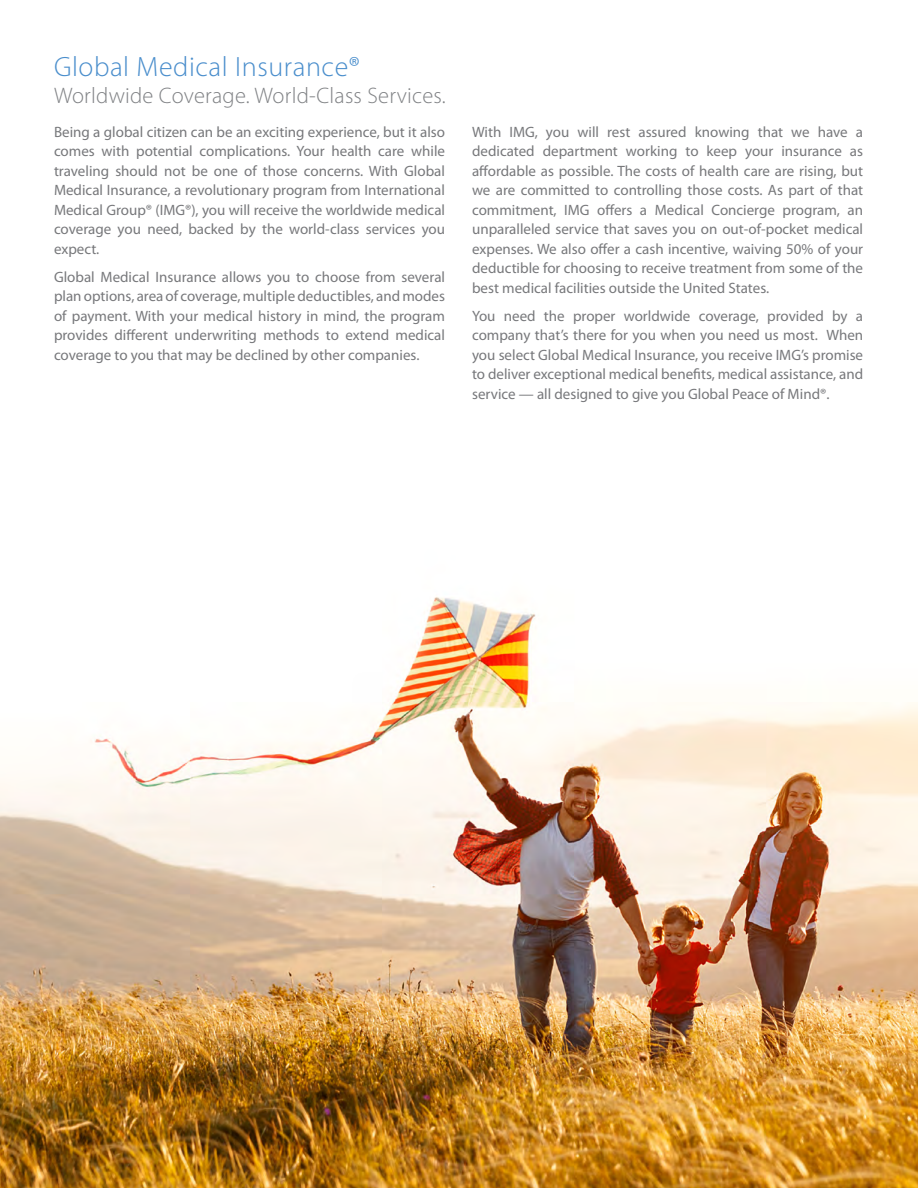
<style>
.page{position:relative;width:918px;height:1188px;background:#fff}
.page>*{position:absolute;margin:0;border:0;box-sizing:border-box;transform-origin:0 0}
.t1{font:300 28.05px "Myriad Pro";letter-spacing:.02em;color:#4a8ecc}
.t2{font:300 22.5px "Myriad Pro";letter-spacing:.01em;color:#808285}
.t3{font:15px/19.5px "Myriad Pro";color:#77787b;text-align:justify}
</style>
<div class="page">
<img style="left:0;top:597px;width:918px;height:591px">
<h1 class="t1" style="left:54px;top:51px;width:307px">Global Medical Insurance®</h1>
<h2 class="t2" style="left:54px;top:83px;width:393px">Worldwide Coverage. World-Class Services.</h2>
<p class="t3" style="left:54px;top:122px;width:393px">Being a global citizen can be an exciting experience, but it also comes with potential complications. Your health care while traveling should not be one of those concerns. With Global Medical Insurance, a revolutionary program from International Medical Group® (IMG®), you will receive the worldwide medical coverage you need, backed by the world-class services you expect.</p>
<p class="t3" style="left:54px;top:267px;width:393px">Global Medical Insurance allows you to choose from several plan options, area of coverage, multiple deductibles, and modes of payment. With your medical history in mind, the program provides different underwriting methods to extend medical coverage to you that may be declined by other companies.</p>
<p class="t3" style="left:472px;top:122px;width:393px">With IMG, you will rest assured knowing that we have a dedicated department working to keep your insurance as affordable as possible. The costs of health care are rising, but we are committed to controlling those costs. As part of that commitment, IMG offers a Medical Concierge program, an unparalleled service that saves you on out-of-pocket medical expenses. We also offer a cash incentive, waiving 50% of your deductible for choosing to receive treatment from some of the best medical facilities outside the United States.</p>
<p class="t3" style="left:472px;top:306px;width:393px">You need the proper worldwide coverage, provided by a company that’s there for you when you need us most. When you select Global Medical Insurance, you receive IMG’s promise to deliver exceptional medical benefits, medical assistance, and service — all designed to give you Global Peace of Mind®.</p>
</div>
